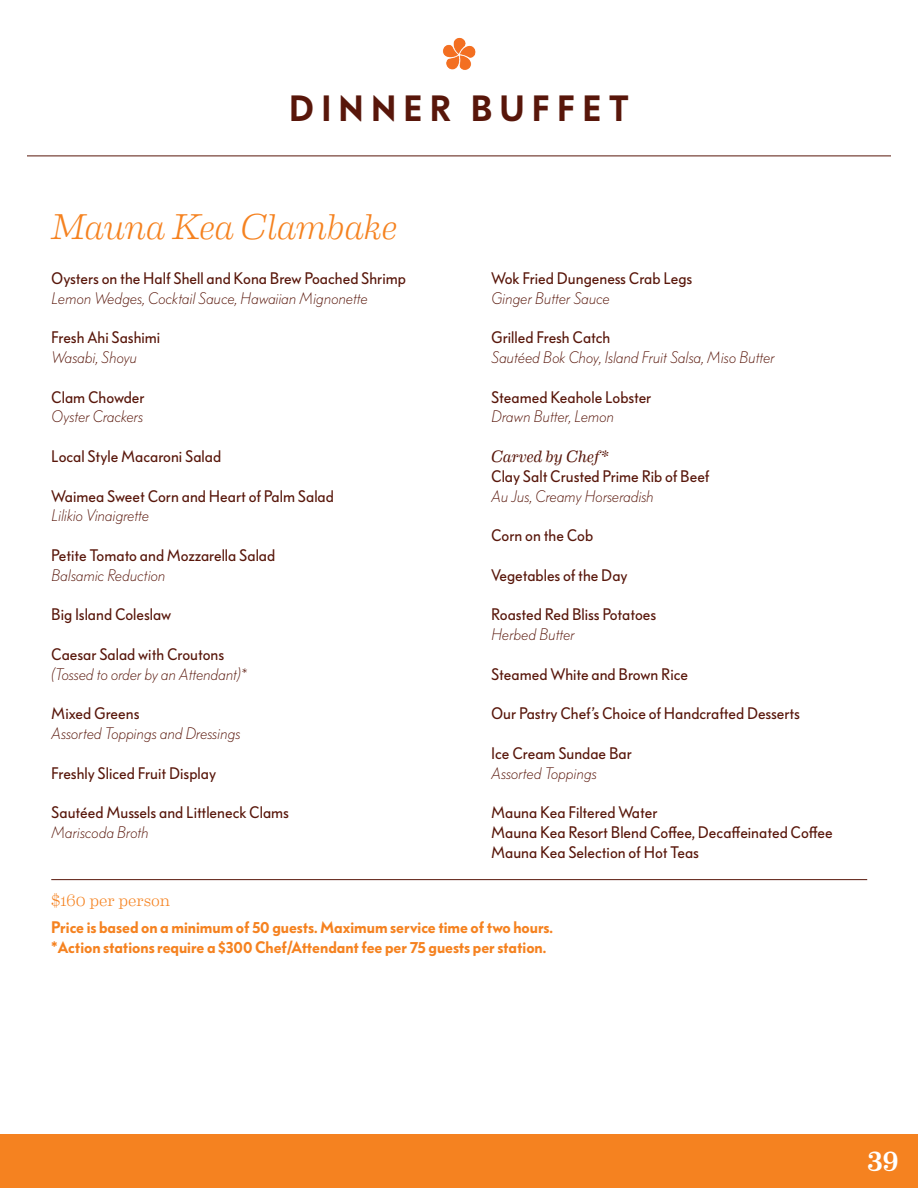
<style>
.page{position:relative;width:918px;height:1188px;background:#fff}
.page>*{position:absolute;margin:0;border:0;box-sizing:border-box;transform-origin:0 0}
.t1{font:italic 300 36px "Eames Century Modern";letter-spacing:-.01em;color:#f58220}
.t2{font:600 36px "Bauer Grotesk Pro";letter-spacing:.2em;color:#58160a}
.t3{font:500 27px "Eames Century Modern";color:#fff}
.t4{font:16.5px/19.8px "Bauer Grotesk Pro";color:#58160a}
.t5{font:italic 300 16.5px/19.8px "Bauer Grotesk Pro";color:#58160a}
.t6{font:600 16.5px "Bauer Grotesk Pro";color:#f58220}
.t7{font:italic 16.5px "Eames Century Modern";letter-spacing:-.005em;color:#58160a}
.t8{font:300 16.5px "Eames Century Modern";letter-spacing:-.005em;color:#f58220}
.s1{font-weight:300;font-style:italic}
.s2{font-weight:400;font-style:normal}
</style>
<div class="page">
<div style="left:1px;top:1135px;width:916px;height:52px;background:#f58220"></div>
<div style="left:0;top:1134px;width:918px;height:54px;border:2px solid #f58220"></div>
<img style="left:443px;top:37px;width:33px;height:33px">
<hr style="left:27px;top:156px;width:864px;height:1px;background:#58160a">
<hr style="left:51px;top:879px;width:816px;height:1px;background:#58160a">
<p class="t2" style="left:289px;top:81px;width:342px">DINNER BUFFET</p>
<p class="t1" style="left:51px;top:200px;width:349px">Mauna Kea Clambake</p>
<p class="t4" style="left:51px;top:267px;width:356px">Oysters on the Half Shell and Kona Brew Poached Shrimp</p>
<p class="t5" style="left:51px;top:287px;width:318px">Lemon Wedges, Cocktail Sauce, Hawaiian Mignonette</p>
<p class="t4" style="left:51px;top:326px;width:111px">Fresh Ahi Sashimi<br><span class="s1">Wasabi, Shoyu</span></p>
<p class="t5" style="left:51px;top:386px;width:95px"><span class="s2">Clam Chowder<br></span>Oyster Crackers</p>
<p class="t4" style="left:51px;top:445px;width:171px">Local Style Macaroni Salad</p>
<p class="t4" style="left:51px;top:485px;width:284px">Waimea Sweet Corn and Heart of Palm Salad</p>
<p class="t5" style="left:51px;top:505px;width:99px">Lilikio Vinaigrette</p>
<p class="t4" style="left:51px;top:544px;width:226px">Petite Tomato and Mozzarella Salad<br><span class="s1">Balsamic Reduction</span></p>
<p class="t4" style="left:51px;top:604px;width:122px">Big Island Coleslaw</p>
<p class="t4" style="left:51px;top:643px;width:174px">Caesar Salad with Croutons</p>
<p class="t5" style="left:51px;top:663px;width:197px">(Tossed to order by an Attendant)*</p>
<p class="t5" style="left:51px;top:703px;width:191px"><span class="s2">Mixed Greens<br></span>Assorted Toppings and Dressings</p>
<p class="t4" style="left:51px;top:762px;width:166px">Freshly Sliced Fruit Display</p>
<p class="t4" style="left:51px;top:802px;width:239px">Sautéed Mussels and Littleneck Clams</p>
<p class="t5" style="left:51px;top:821px;width:99px">Mariscoda Broth</p>
<p class="t4" style="left:491px;top:267px;width:203px">Wok Fried Dungeness Crab Legs<br><span class="s1">Ginger Butter Sauce</span></p>
<p class="t4" style="left:491px;top:326px;width:121px">Grilled Fresh Catch</p>
<p class="t5" style="left:491px;top:346px;width:285px">Sautéed Bok Choy, Island Fruit Salsa, Miso Butter</p>
<p class="t4" style="left:491px;top:386px;width:162px">Steamed Keahole Lobster</p>
<p class="t5" style="left:491px;top:406px;width:124px">Drawn Butter, Lemon</p>
<p class="t7" style="left:491px;top:444px;width:119px">Carved by Chef*</p>
<p class="t4" style="left:491px;top:465px;width:220px">Clay Salt Crusted Prime Rib of Beef</p>
<p class="t5" style="left:491px;top:485px;width:164px">Au Jus, Creamy Horseradish</p>
<p class="t4" style="left:491px;top:524px;width:104px">Corn on the Cob</p>
<p class="t4" style="left:491px;top:564px;width:138px">Vegetables of the Day</p>
<p class="t4" style="left:491px;top:604px;width:167px">Roasted Red Bliss Potatoes<br><span class="s1">Herbed Butter</span></p>
<p class="t4" style="left:491px;top:663px;width:198px">Steamed White and Brown Rice</p>
<p class="t4" style="left:491px;top:703px;width:310px">Our Pastry Chef’s Choice of Handcrafted Desserts</p>
<p class="t4" style="left:491px;top:742px;width:142px">Ice Cream Sundae Bar<br><span class="s1">Assorted Toppings</span></p>
<p class="t4" style="left:491px;top:802px;width:343px">Mauna Kea Filtered Water<br>Mauna Kea Resort Blend Coffee, Decaffeinated Coffee</p>
<p class="t4" style="left:491px;top:841px;width:209px">Mauna Kea Selection of Hot Teas</p>
<p class="t8" style="left:51px;top:888px;width:121px">$160 per person</p>
<p class="t6" style="left:51px;top:915px;width:503px">Price is based on a minimum of 50 guests. Maximum service time of two hours.</p>
<p class="t6" style="left:51px;top:935px;width:497px">*Action stations require a $300 Chef/Attendant fee per 75 guests per station.</p>
<p class="t3" style="left:867px;top:1137px;width:33px">39</p>
</div>
